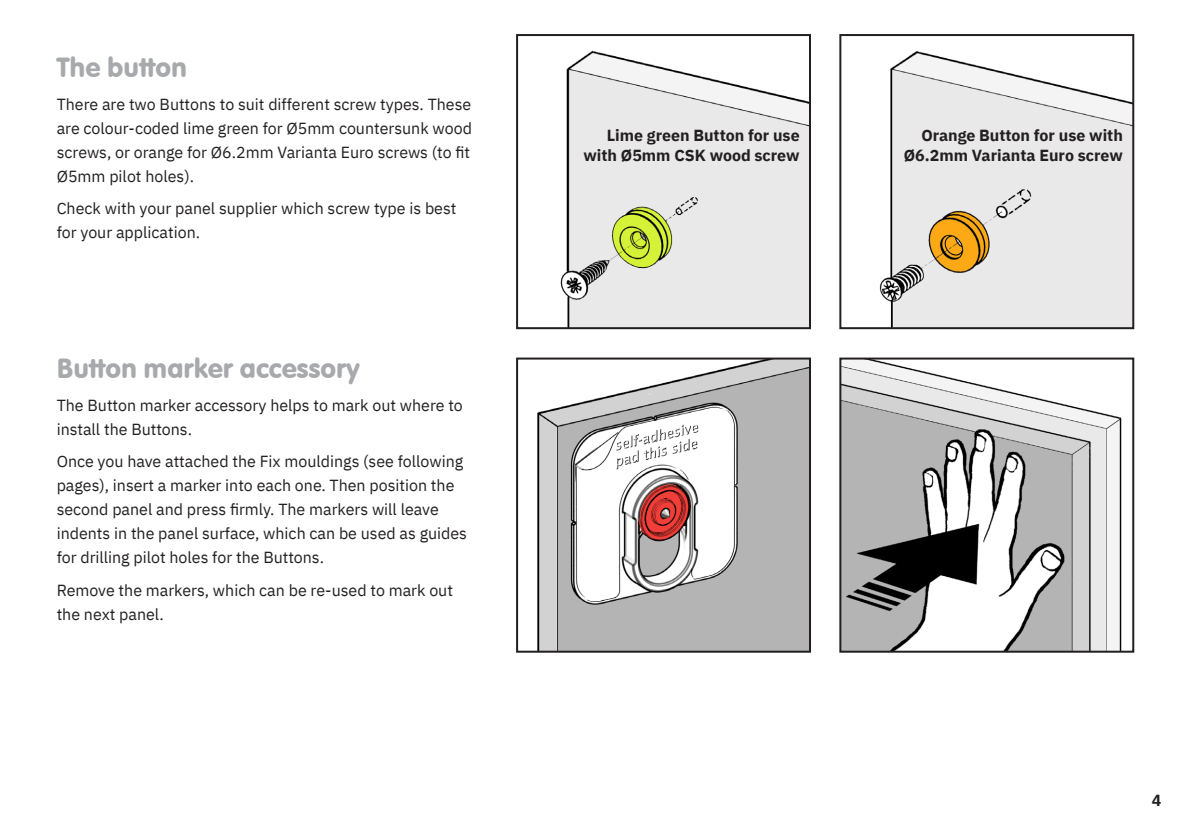
<style>
.page{position:relative;width:1191px;height:840px;background:#fff}
.page>*{position:absolute;margin:0;border:0;box-sizing:border-box;transform-origin:0 0}
.t1{font:27px "VAG Rounded BT";color:#a7a9ac}
.t2{font:16px/24px "IBM Plex Sans";color:#231f20}
.t3{font:700 16px/20px "IBM Plex Sans";color:#231f20;text-align:right}
</style>
<div class="page">
<img style="left:842px;top:360px;width:280px;height:289px">
<div style="left:839px;top:357px;width:295px;height:295px;border:2px solid #231f20"></div>
<img style="left:537px;top:360px;width:271px;height:289px">
<div style="left:516px;top:357px;width:295px;height:295px;border:2px solid #231f20"></div>
<img style="left:560px;top:50px;width:248px;height:276px">
<div style="left:516px;top:34px;width:295px;height:295px;border:2px solid #231f20"></div>
<img style="left:879px;top:51px;width:252px;height:275px">
<div style="left:839px;top:34px;width:295px;height:295px;border:2px solid #231f20"></div>
<p class="t1" style="left:57px;top:51px;width:132px">The button</p>
<p class="t2" style="left:57px;top:91px;width:417px;text-align:justify">There are two Buttons to suit different screw types. These are colour-coded lime green for Ø5mm countersunk wood screws, or orange for Ø6.2mm Varianta Euro screws (to fit Ø5mm pilot holes).</p>
<p class="t2" style="left:57px;top:195px;width:401px">Check with your panel supplier which screw type is best for your application.</p>
<p class="t1" style="left:57px;top:351px;width:304px">Button marker accessory</p>
<p class="t2" style="left:57px;top:391px;width:408px">The Button marker accessory helps to mark out where to install the Buttons.</p>
<p class="t2" style="left:57px;top:448px;width:412px">Once you have attached the Fix mouldings (see following pages), insert a marker into each one. Then position the second panel and press firmly. The markers will leave indents in the panel surface, which can be used as guides for drilling pilot holes for the Buttons.</p>
<p class="t2" style="left:57px;top:576px;width:398px">Remove the markers, which can be re-used to mark out the next panel.</p>
<p class="t3" style="left:583px;top:124px;width:218px">Lime green Button for use with Ø5mm CSK wood screw</p>
<p class="t3" style="left:903px;top:124px;width:221px">Orange Button for use with<br>Ø6.2mm Varianta Euro screw</p>
<p class="t3" style="left:1151px;top:788px;width:11px">4</p>
</div>
